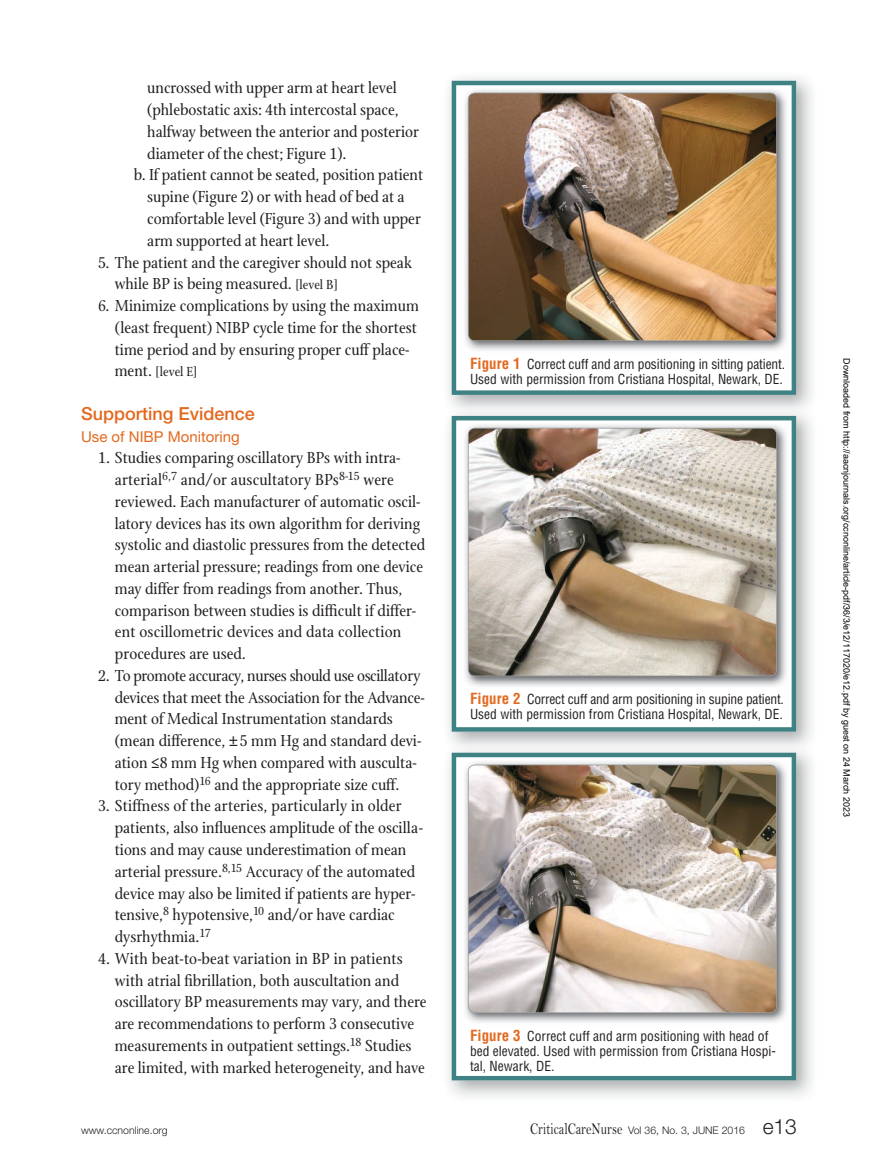
<style>
.page{position:relative;width:878px;height:1175px;background:#fff}
.page>*{position:absolute;margin:0;border:0;box-sizing:border-box;transform-origin:0 0}
.t1{font:500 18px "Helvetica Neue LT Std";color:#e3691e}
.t2{font:17.25px/21.8px "Stone Print";color:#231f20}
.t3{font:15px "Helvetica Neue LT Std";color:#e3691e}
.t4{font:14.25px "Stone Print";color:#231f20}
.t5{font:condensed 13.5px/15px "Helvetica LT Std";color:#231f20}
.t6{font:300 10.5px "Helvetica Neue LT Std";color:#231f20}
.t7{font:9px "Arial";color:#000}
.s1{font-size:14.25px}
.s2{font-size:17.25px}
.s3{font-weight:700;font-size:15px;color:#e3691e}
.s4{font-family:"Bell MT Std";font-weight:400;font-size:16.5px}
.s5{font-size:21px}
</style>
<div class="page">
<img style="left:448px;top:77px;width:364px;height:330px">
<svg style="left:451px;top:81px;width:345px;height:314px"></svg>
<img style="left:463px;top:88px;width:325px;height:264px">
<img style="left:468px;top:93px;width:309px;height:248px">
<img style="left:448px;top:416px;width:364px;height:328px">
<svg style="left:451px;top:416px;width:345px;height:315px"></svg>
<img style="left:463px;top:423px;width:325px;height:264px">
<svg style="left:468px;top:428px;width:309px;height:248px"></svg>
<img style="left:448px;top:752px;width:364px;height:345px">
<svg style="left:451px;top:752px;width:345px;height:328px"></svg>
<img style="left:463px;top:759px;width:325px;height:265px">
<img style="left:468px;top:764px;width:309px;height:249px">
<p class="t2" style="left:147px;top:77px;width:251px">uncrossed with upper arm at heart level</p>
<p class="t2" style="left:147px;top:99px;width:253px">(phlebostatic axis: 4th intercostal space,</p>
<p class="t2" style="left:147px;top:121px;width:273px">halfway between the anterior and posterior</p>
<p class="t2" style="left:147px;top:142px;width:201px">diameter of the chest; Figure 1).</p>
<p class="t2" style="left:134px;top:164px;width:291px">b. If patient cannot be seated, position patient</p>
<p class="t2" style="left:147px;top:186px;width:259px">supine (Figure 2) or with head of bed at a</p>
<p class="t2" style="left:147px;top:208px;width:275px">comfortable level (Figure 3) and with upper</p>
<p class="t2" style="left:147px;top:229px;width:184px">arm supported at heart level.</p>
<p class="t2" style="left:115px;top:251px;width:298px;text-indent:-17px">5. The patient and the caregiver should not speak while BP is being measured. <span class="s1">[level B]</span></p>
<p class="t2" style="left:115px;top:295px;width:305px;text-align:justify;text-indent:-17px">6. Minimize complications by using the maximum (least frequent) NIBP cycle time for the shortest time period and by ensuring proper cuff place-</p>
<p class="t4" style="left:115px;top:364px;width:84px"><span class="s2">ment.</span> [level E]</p>
<p class="t1" style="left:81px;top:402px;width:175px">Supporting Evidence</p>
<p class="t3" style="left:81px;top:427px;width:160px">Use of NIBP Monitoring</p>
<p class="t2" style="left:115px;top:447px;width:312px;text-indent:-17px">1. Studies comparing oscillatory BPs with intra&shy;arterial<sup>6,7</sup> and/or auscultatory BPs<sup>8-15</sup> were reviewed. Each manufacturer of automatic oscil&shy;latory devices has its own algorithm for deriving systolic and diastolic pressures from the detected mean arterial pressure; readings from one device may differ from readings from another. Thus, comparison between studies is difficult if differ&shy;ent oscillometric devices and data collection procedures are used.</p>
<p class="t2" style="left:115px;top:664px;width:311px;text-indent:-17px">2. To promote accuracy, nurses should use oscillatory devices that meet the Association for the Advance&shy;ment of Medical Instrumentation standards (mean difference, ± 5 mm Hg and standard devi&shy;ation ≤8 mm Hg when compared with ausculta&shy;tory method)<sup>16</sup> and the appropriate size cuff.</p>
<p class="t2" style="left:115px;top:795px;width:310px;text-indent:-17px">3. Stiffness of the arteries, particularly in older patients, also influences amplitude of the oscilla&shy;tions and may cause underestimation of mean arterial pressure.<sup>8,15</sup> Accuracy of the automated device may also be limited if patients are hyper&shy;tensive,<sup>8</sup> hypotensive,<sup>10</sup> and/or have cardiac dysrhythmia.<sup>17</sup></p>
<p class="t2" style="left:115px;top:947px;width:313px;text-indent:-17px">4. With beat-to-beat variation in BP in patients with atrial fibrillation, both auscultation and oscillatory BP measurements may vary, and there are recommendations to perform 3 consecutive measurements in outpatient settings.<sup>18</sup> Studies are limited, with marked heterogeneity, and have</p>
<p class="t5" style="left:470px;top:356px;width:316px"><span class="s3">Figure 1</span> Correct cuff and arm positioning in sitting patient.<br>Used with permission from Cristiana Hospital, Newark, DE.</p>
<p class="t5" style="left:470px;top:691px;width:315px"><span class="s3">Figure 2</span> Correct cuff and arm positioning in supine patient.<br>Used with permission from Cristiana Hospital, Newark, DE.</p>
<p class="t5" style="left:470px;top:1028px;width:307px"><span class="s3">Figure 3</span> Correct cuff and arm positioning with head of bed elevated. Used with permission from Cristiana Hospi&shy;tal, Newark, DE.</p>
<p class="t6" style="left:81px;top:1124px;width:88px">www.ccnonline.org</p>
<p class="t6" style="left:530px;top:1124px;width:268px"><span class="s4">CriticalCareNurse</span> Vol 36, No. 3, JUNE 2016 <span class="s5">e13</span></p>
<p class="t7" style="left:850px;top:358px;width:460px;rotate:90deg">Downloaded from http://aacnjournals.org/ccnonline/article-pdf/36/3/e12/117020/e12.pdf by guest on 24 March 2023</p>
</div>
